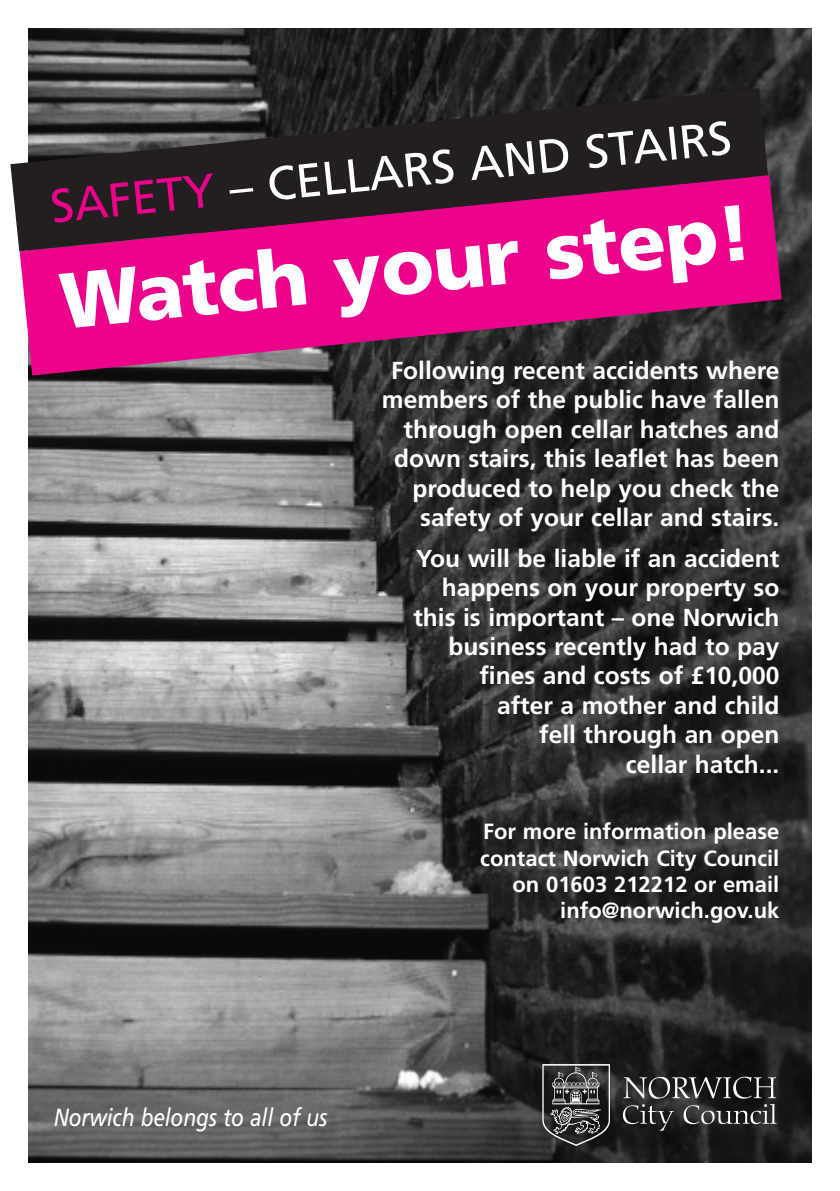
<style>
.page{position:relative;width:840px;height:1191px;background:#fff}
.page>*{position:absolute;margin:0;border:0;box-sizing:border-box;transform-origin:0 0}
.t1{font:900 78.6px "Frutiger";color:#fff}
.t2{font:47.2px "Frutiger";color:#fff}
.t3{font:italic 24.8px "Frutiger";letter-spacing:-.005em;color:#fff;scale:.84 1}
.t4{font:700 24.6px/29.4px "Frutiger";color:#fff;text-align:right}
.t5{font:700 22px/26.4px "Frutiger";color:#fff;text-align:right}
.s1{color:#ed028c}
</style>
<div class="page">
<img style="left:28px;top:28px;width:783px;height:1134px">
<svg style="left:20px;top:175px;width:761px;height:200px;background:#b51372"></svg>
<svg style="left:10px;top:88px;width:757px;height:163px;background:#592242"></svg>
<svg style="left:623px;top:1076px;width:152px;height:22px;background:#4f4f4f"></svg>
<svg style="left:622px;top:1104px;width:154px;height:26px;background:#414141"></svg>
<svg style="left:542px;top:1064px;width:67px;height:82px;background:#4f4f4f"></svg>
<h2 class="t2" style="left:49px;top:189px;width:685px;rotate:-6deg"><span class="s1">SAFETY</span> – CELLARS AND STAIRS</h2>
<h1 class="t1" style="left:57px;top:271px;width:696px;rotate:-6deg">Watch your step!</h1>
<p class="t4" style="left:381px;top:357px;width:399px">Following recent accidents where members of the public have fallen through open cellar hatches and down stairs, this leaflet has been produced to help you check the safety of your cellar and stairs.</p>
<p class="t4" style="left:413px;top:545px;width:367px">You will be liable if an accident happens on your property so this is important – one Norwich business recently had to pay fines and costs of £10,000<br>after a mother and child<br>fell through an open<br>cellar hatch...</p>
<p class="t3" style="left:54px;top:1107px;width:327px">Norwich belongs to all of us</p>
<p class="t5" style="left:480px;top:820px;width:300px">For more information please contact Norwich City Council on 01603 212212 or email info@norwich.gov.uk</p>
</div>
